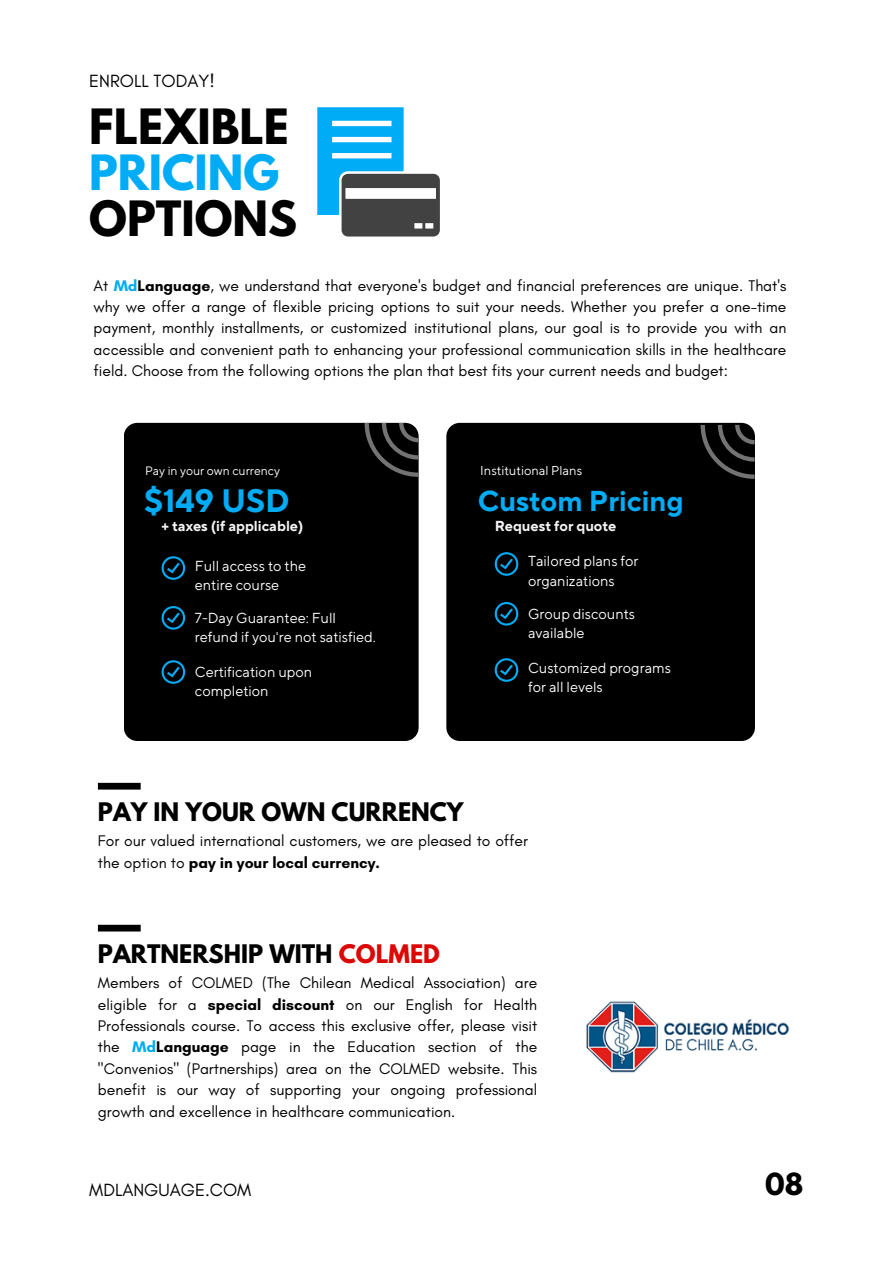
<style>
.page{position:relative;width:893px;height:1264px;background:#fff}
.page>*{position:absolute;margin:0;border:0;box-sizing:border-box;transform-origin:0 0}
.t1{font:700 43.05px/46px "League Spartan";color:#000}
.t2{font:700 32.25px "TT Norms Pro";color:#00acf5}
.t3{font:700 28.65px "TT Norms Pro";color:#00acf5}
.t4{font:700 27px "League Spartan";color:#000}
.t5{font:700 22.65px "League Spartan";color:#000}
.t6{font:18px "Glacial Indifference";color:#000}
.t7{font:15.6px/21.3px "Glacial Indifference";color:#000;text-align:justify}
.t8{font:14.4px/19.2px "TT Norms Pro";color:#fff}
.t9{font:700 14.4px "TT Norms Pro";color:#f5f3f5}
.t10{font:12.75px "TT Norms Pro";color:#fff}
.t11{font:12.15px "TT Norms Pro";color:#fff}
.s1{color:#00acf5}
.s2{font-weight:700;color:#00acf5}
.s3{font-weight:700}
.s4{color:#db0805}
</style>
<div class="page">
<div style="left:98px;top:782px;width:43px;height:7px;background:#000"></div>
<div style="left:124px;top:423px;width:294px;height:318px;background:#000;border-radius:13px"></div>
<svg style="left:161px;top:556px;width:24px;height:24px"></svg>
<svg style="left:161px;top:606px;width:24px;height:23px"></svg>
<svg style="left:161px;top:660px;width:24px;height:24px"></svg>
<svg style="left:364px;top:423px;width:54px;height:54px"></svg>
<div style="left:446px;top:423px;width:309px;height:318px;background:#000;border-radius:13px"></div>
<svg style="left:494px;top:552px;width:24px;height:24px"></svg>
<svg style="left:494px;top:602px;width:24px;height:23px"></svg>
<svg style="left:494px;top:658px;width:24px;height:23px"></svg>
<div style="left:98px;top:924px;width:43px;height:7px;background:#000"></div>
<img style="left:586px;top:1001px;width:204px;height:72px">
<svg style="left:317px;top:107px;width:123px;height:129px"></svg>
<svg style="left:700px;top:425px;width:54px;height:54px"></svg>
<p class="t6" style="left:89px;top:70px;width:127px">ENROLL TODAY!</p>
<p class="t1" style="left:89px;top:109px;width:209px">FLEXIBLE<br><span class="s1">PRICING<br></span>OPTIONS</p>
<p class="t7" style="left:94px;top:274px;width:694px">At <span class="s2">Md</span><span class="s3">Language</span>, we understand that everyone's budget and financial preferences are unique. That's why we offer a range of flexible pricing options to suit your needs. Whether you prefer a one-time payment, monthly installments, or customized institutional plans, our goal is to provide you with an accessible and convenient path to enhancing your professional communication skills in the healthcare field. Choose from the following options the plan that best fits your current needs and budget:</p>
<p class="t11" style="left:145px;top:463px;width:136px">Pay in your own currency</p>
<p class="t2" style="left:144px;top:481px;width:147px">$149 USD</p>
<p class="t10" style="left:480px;top:463px;width:103px">Institutional Plans</p>
<p class="t3" style="left:477px;top:484px;width:207px">Custom Pricing</p>
<p class="t9" style="left:161px;top:517px;width:143px">+ taxes (if applicable)</p>
<p class="t9" style="left:494px;top:517px;width:123px">Request for quote</p>
<p class="t8" style="left:195px;top:556px;width:113px">Full access to the entire course</p>
<p class="t8" style="left:195px;top:609px;width:182px">7-Day Guarantee: Full refund if you're not satisfied.</p>
<p class="t8" style="left:195px;top:662px;width:119px">Certification upon completion</p>
<p class="t5" style="left:98px;top:800px;width:367px">PAY IN YOUR OWN CURRENCY</p>
<p class="t8" style="left:528px;top:552px;width:112px">Tailored plans for organizations</p>
<p class="t8" style="left:528px;top:605px;width:108px">Group discounts available</p>
<p class="t8" style="left:528px;top:658px;width:144px">Customized programs for all levels</p>
<p class="t7" style="left:98px;top:830px;width:431px">For our valued international customers, we are pleased to offer the option to <span class="s3">pay in your local currency.</span></p>
<p class="t5" style="left:98px;top:942px;width:343px">PARTNERSHIP WITH <span class="s4">COLMED</span></p>
<p class="t7" style="left:98px;top:972px;width:441px">Members of COLMED (The Chilean Medical Association) are eligible for a <span class="s3">special discount</span> on our English for Health Professionals course. To access this exclusive offer, please visit the <span class="s2">Md</span><span class="s3">Language</span> page in the Education section of the "Convenios" (Partnerships) area on the COLMED website. This benefit is our way of supporting your ongoing professional growth and excellence in healthcare communication.</p>
<p class="t6" style="left:89px;top:1179px;width:163px">MDLANGUAGE.COM</p>
<p class="t4" style="left:765px;top:1170px;width:40px">08</p>
</div>
